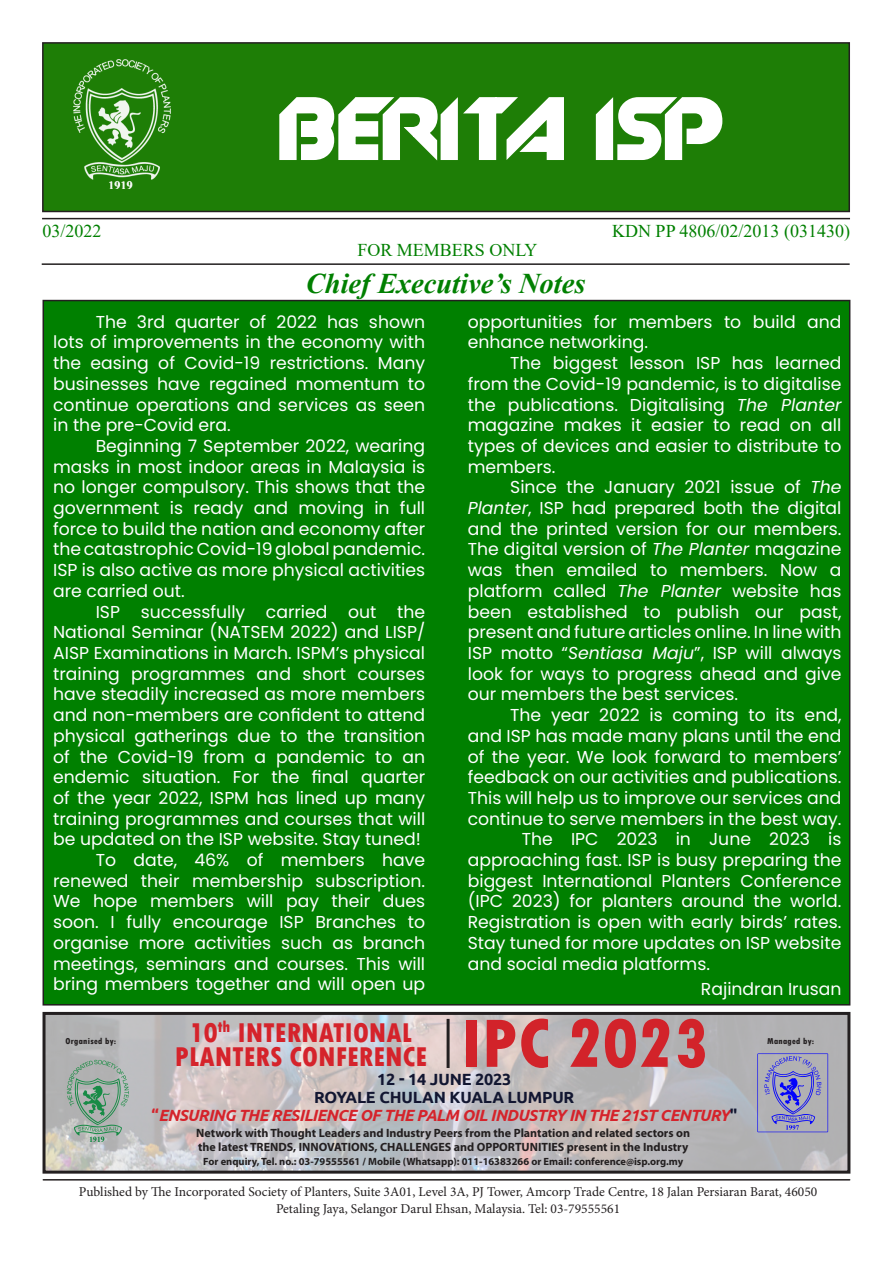
<style>
.page{position:relative;width:893px;height:1263px;background:#fff}
.page>*{position:absolute;margin:0;border:0;box-sizing:border-box;transform-origin:0 0}
.t1{font:96px "Slant";color:#fff}
.t2{font:800 condensed 72px "Tw Cen";color:#d2232a}
.t3{font:800 condensed 28.5px "Tw Cen";color:#d5232b}
.t4{font:italic 700 28.5px "Times New Roman";color:#008000}
.t5{font:18px "Times New Roman";color:#008000}
.t6{font:17.25px/20.7px "Poppins";color:#fff;text-align:justify}
.t7{font:italic 700 16.2px "Ubuntu";letter-spacing:-.03em;color:#d5232b}
.t8{font:700 16.2px "Ubuntu";letter-spacing:-.01em;color:#121631}
.t9{font:13.5px "Minion Pro";color:#231f20}
.t10{font:700 12px "Myriad Pro";color:#231f20}
.t11{font:700 10.5px "Myriad Pro";color:#231f20}
.t12{font:800 condensed 9px "Tw Cen";letter-spacing:.03em;color:#231f20}
.s1{font-style:italic}
.s2{font-style:normal}
.s3{font-style:normal;color:#121631}
</style>
<div class="page">
<div style="left:43px;top:301px;width:807px;height:704px;background:#008000"></div>
<img style="left:47px;top:1016px;width:799px;height:153px">
<div style="left:43px;top:1012px;width:807px;height:161px;border:3px solid #231f20"></div>
<svg style="left:67px;top:1060px;width:62px;height:82px;background:#98ada1"></svg>
<svg style="left:757px;top:1053px;width:71px;height:79px;background:#9494be"></svg>
<hr style="left:447px;top:1019px;width:3px;height:49px;background:#231f20">
<div style="left:43px;top:43px;width:806px;height:168px;background:#1e7e06"></div>
<div style="left:42px;top:42px;width:808px;height:170px;border:2px solid #231f20"></div>
<hr style="left:42px;top:218px;width:808px;height:1px;background:#231f20">
<hr style="left:42px;top:263px;width:808px;height:2px;background:#231f20">
<img style="left:74px;top:60px;width:96px;height:129px">
<hr style="left:43px;top:1179px;width:807px;height:1px;background:#231f20">
<p class="t1" style="left:280px;top:82px;width:445px">BERITA ISP</p>
<p class="t5" style="left:42px;top:218px;width:61px">03/2022</p>
<p class="t5" style="left:612px;top:218px;width:239px">KDN PP 4806/02/2013 (031430)</p>
<p class="t5" style="left:357px;top:237px;width:182px">FOR MEMBERS ONLY</p>
<p class="t4" style="left:306px;top:264px;width:281px">Chief Executive’s Notes</p>
<p class="t6" style="left:53px;top:311px;width:374px;text-indent:43px">The 3rd quarter of 2022 has shown lots of improvements in the economy with the easing of Covid-19 restrictions. Many businesses have regained momentum to continue operations and services as seen in the pre-Covid era.</p>
<p class="t6" style="left:53px;top:436px;width:374px;text-indent:43px">Beginning 7 September 2022, wearing masks in most indoor areas in Malaysia is no longer compulsory. This shows that the government is ready and moving in full force to build the nation and economy after the catastrophic Covid-19 global pandemic.<br>ISP is also active as more physical activities are carried out.</p>
<p class="t6" style="left:53px;top:601px;width:374px;text-indent:43px">ISP successfully carried out the National Seminar (NATSEM 2022) and LISP/ AISP Examinations in March. ISPM’s physical training programmes and short courses have steadily increased as more members and non-members are confident to attend physical gatherings due to the transition of the Covid-19 from a pandemic to an endemic situation. For the final quarter of the year 2022, ISPM has lined up many training programmes and courses that will be updated on the ISP website. Stay tuned!</p>
<p class="t6" style="left:53px;top:850px;width:374px;text-indent:43px">To date, 46% of members have renewed their membership subscription.<br>We hope members will pay their dues soon. I fully encourage ISP Branches to organise more activities such as branch meetings, seminars and courses. This will bring members together and will open up</p>
<p class="t6" style="left:468px;top:311px;width:375px">opportunities for members to build and enhance networking.</p>
<p class="t6" style="left:468px;top:353px;width:375px;text-indent:43px">The biggest lesson ISP has learned from the Covid-19 pandemic, is to digitalise the publications. Digitalising <span class="s1">The Planter </span>magazine makes it easier to read on all types of devices and easier to distribute to members.</p>
<p class="t6" style="left:468px;top:477px;width:375px;text-indent:43px">Since the January 2021 issue of <span class="s1">The Planter</span>, ISP had prepared both the digital and the printed version for our members.<br>The digital version of <span class="s1">The Planter</span> magazine was then emailed to members. Now a platform called <span class="s1">The Planter</span> website has been established to publish our past, present and future articles online. In line with ISP motto “<span class="s1">Sentiasa Maju</span>”, ISP will always look for ways to progress ahead and give our members the best services.</p>
<p class="t6" style="left:468px;top:705px;width:375px;text-indent:43px">The year 2022 is coming to its end, and ISP has made many plans until the end of the year. We look forward to members’ feedback on our activities and publications.<br>This will help us to improve our services and continue to serve members in the best way.</p>
<p class="t6" style="left:468px;top:829px;width:375px;text-indent:54px">The IPC 2023 in June 2023 is approaching fast. ISP is busy preparing the biggest International Planters Conference (IPC 2023) for planters around the world.<br>Registration is open with early birds’ rates.<br>Stay tuned for more updates on ISP website and social media platforms.</p>
<p class="t6" style="left:701px;top:978px;width:142px">Rajindran Irusan</p>
<p class="t12" style="left:66px;top:1036px;width:52px">Organised by:</p>
<p class="t3" style="left:190px;top:1015px;width:224px">10<sup>th</sup> INTERNATIONAL</p>
<p class="t3" style="left:175px;top:1039px;width:254px">PLANTERS CONFERENCE</p>
<p class="t2" style="left:460px;top:1001px;width:250px">IPC 2023</p>
<p class="t12" style="left:767px;top:1035px;width:49px">Managed by:</p>
<p class="t8" style="left:377px;top:1069px;width:136px">12 - 14 JUNE 2023</p>
<p class="t8" style="left:314px;top:1087px;width:262px">ROYALE CHULAN KUALA LUMPUR</p>
<p class="t7" style="left:152px;top:1105px;width:587px"><span class="s2">“</span>ENSURING THE RESILIENCE OF THE PALM OIL INDUSTRY IN THE 21ST CENTURY<span class="s3">"</span></p>
<p class="t10" style="left:196px;top:1126px;width:495px">Network with Thought Leaders and Industry Peers from the Plantation and related sectors on</p>
<p class="t10" style="left:198px;top:1140px;width:492px">the latest TRENDS, INNOVATIONS, CHALLENGES and OPPORTUNITIES present in the Industry</p>
<p class="t11" style="left:203px;top:1155px;width:481px">For enquiry, Tel. no.: 03-79555561 / Mobile (Whatsapp): 011-16383266 or Email: conference@isp.org.my</p>
<p class="t9" style="left:79px;top:1184px;width:740px">Published by The Incorporated Society of Planters, Suite 3A01, Level 3A, PJ Tower, Amcorp Trade Centre, 18 Jalan Persiaran Barat, 46050</p>
<p class="t9" style="left:276px;top:1200px;width:346px">Petaling Jaya, Selangor Darul Ehsan, Malaysia. Tel: 03-79555561</p>
</div>
